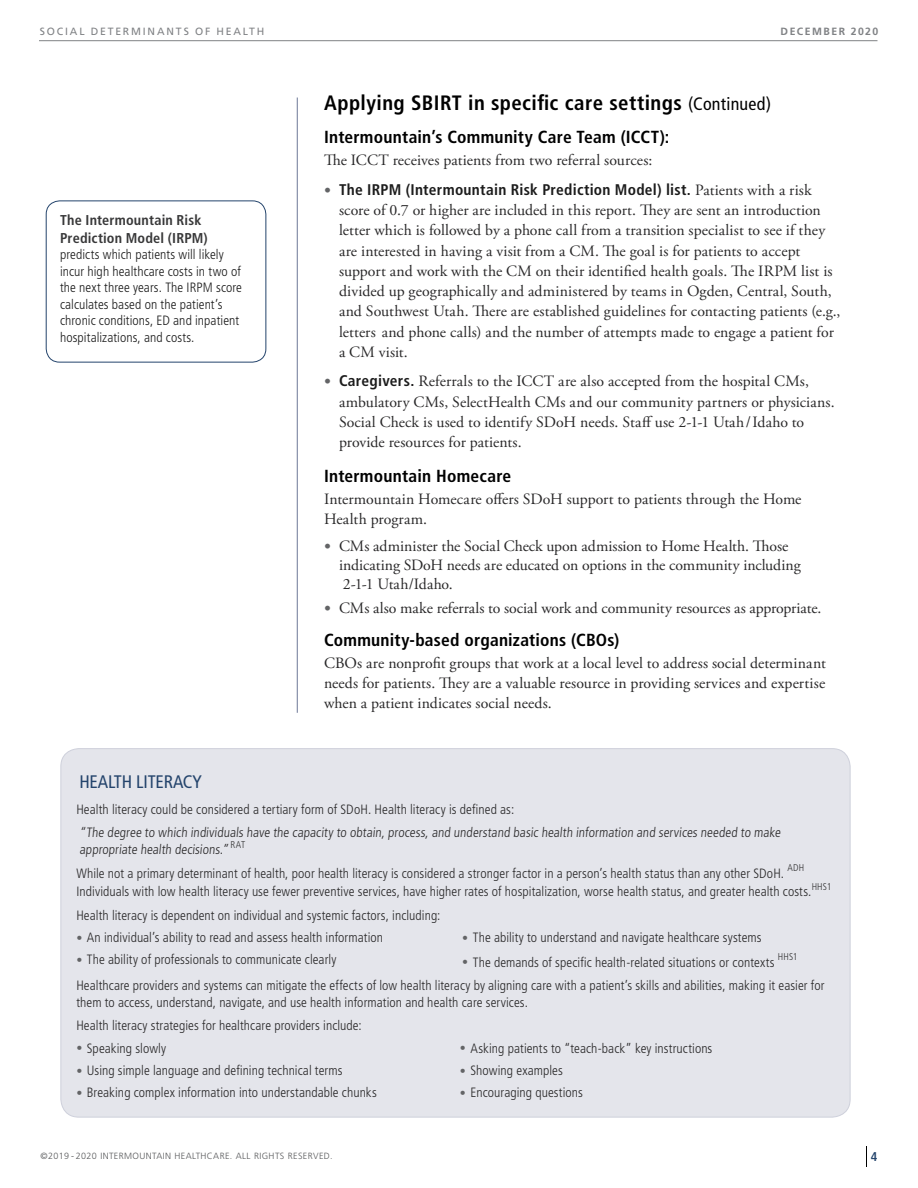
<style>
.page{position:relative;width:918px;height:1188px;background:#fff}
.page>*{position:absolute;margin:0;border:0;box-sizing:border-box;transform-origin:0 0}
.main_head_3{font:700 condensed 20.85px "Frutiger LT Std";letter-spacing:.02em;color:#000}
.side_bar_head_1{font:condensed 18.15px "Frutiger LT Std";letter-spacing:-.01em;color:#24446c}
.main_head_3-2{font:700 condensed 17.4px "Frutiger LT Std";letter-spacing:.015em;color:#000}
.main_body_text{font:15.75px/20.2px "Adobe Garamond Pro";letter-spacing:.005em;color:#292829}
.t1{font:700 condensed 15.45px "Frutiger LT Std";letter-spacing:.015em;color:#1c1c1c}
.table_main_text{font:700 condensed 14.25px/17.2px "Frutiger LT Std";letter-spacing:.01em;color:#383839}
.side_bar_main_body_t{font:300 condensed 13.5px/16.8px "Frutiger LT Std";letter-spacing:.005em;color:#292829}
.table_main_text-2{font:300 condensed 13.5px/16.5px "Frutiger LT Std";letter-spacing:.005em;color:#1c1c1c}
.t2{font:700 condensed 12.75px "Frutiger LT Std";color:#24446c}
.t3{font:10.5px "Frutiger LT Std";letter-spacing:.175em;color:#808285}
.t4{font:700 10.5px "Frutiger LT Std";letter-spacing:.145em;color:#808285}
.side_bar_main_body_t-2{font:300 condensed 9.75px "Frutiger LT Std";letter-spacing:.015em;color:#333334}
.t5{font:300 9px "Frutiger LT Std";letter-spacing:.04em;color:#58595b}
.s1{font-weight:400;font-size:18px}
.s2{font-size:14.1px;color:#636466}
.s3{font-family:"Adobe Garamond Pro";font-weight:400;font-stretch:normal;font-size:15.75px;color:#292829}
.s4{font-family:"Frutiger LT Std";font-weight:700;font-stretch:condensed;font-size:14.1px;color:#636466}
.s5{font-family:"Frutiger LT Std";font-weight:700;font-stretch:condensed;font-size:15.45px;color:#1c1c1c}
.s6{font-size:12px;color:#636466}
</style>
<div class="page">
<hr style="left:39px;top:40px;width:839px;height:1px;background:#808285">
<svg style="left:866px;top:1146px;width:1px;height:21px"></svg>
<div style="left:61px;top:749px;width:789px;height:368px;background:#e4e5eb;border-radius:18px"></div>
<div style="left:46px;top:201px;width:220px;height:162px;border:1px solid #24446c;border-radius:14px"></div>
<hr style="left:297px;top:98px;width:1px;height:615px;background:#6d7796">
<p class="t3" style="left:40px;top:25px;width:226px">SOCIAL DETERMINANTS OF HEALTH</p>
<p class="t4" style="left:781px;top:25px;width:99px">DECEMBER 2020</p>
<p class="table_main_text" style="left:60px;top:212px;width:149px">The Intermountain Risk<br>Prediction Model (IRPM)</p>
<p class="table_main_text-2" style="left:60px;top:246px;width:183px">predicts which patients will likely incur high healthcare costs in two of the next three years. The IRPM score calculates based on the patient’s chronic conditions, ED and inpatient hospitalizations, and costs.</p>
<p class="main_head_3" style="left:324px;top:91px;width:449px">Applying SBIRT in specific care settings <span class="s1">(Continued)</span></p>
<p class="main_head_3-2" style="left:324px;top:127px;width:347px">Intermountain’s Community Care Team (ICCT):</p>
<p class="main_body_text" style="left:324px;top:151px;width:330px">The ICCT receives patients from two referral sources:</p>
<p class="t1" style="left:324px;top:180px;width:489px"><span class="s2">•</span> The IRPM (Intermountain Risk Prediction Model) list. <span class="s3">Patients with a risk</span></p>
<p class="main_body_text" style="left:339px;top:201px;width:503px">score of 0.7 or higher are included in this report. They are sent an introduction letter which is followed by a phone call from a transition specialist to see if they are interested in having a visit from a CM. The goal is for patients to accept support and work with the CM on their identified health goals. The IRPM list is divided up geographically and administered by teams in Ogden, Central, South, and Southwest Utah. There are established guidelines for contacting patients (e.g., letters and phone calls) and the number of attempts made to engage a patient for a CM visit.</p>
<p class="main_body_text" style="left:339px;top:372px;width:497px;text-indent:-15px"><span class="s4">•</span> <span class="s5">Caregivers.</span> Referrals to the ICCT are also accepted from the hospital CMs, ambulatory CMs, SelectHealth CMs and our community partners or physicians.<br>Social Check is used to identify SDoH needs. Staff use 2-1-1 Utah/Idaho to provide resources for patients.</p>
<p class="main_head_3-2" style="left:324px;top:465px;width:189px">Intermountain Homecare</p>
<p class="main_body_text" style="left:324px;top:489px;width:479px">Intermountain Homecare offers SDoH support to patients through the Home<br>Health program.</p>
<p class="main_body_text" style="left:339px;top:537px;width:463px;line-height:18.8px;text-indent:-15px"><span class="s4">•</span> CMs administer the Social Check upon admission to Home Health. Those indicating SDoH needs are educated on options in the community including<br>2-1-1 Utah/Idaho.</p>
<p class="main_body_text" style="left:324px;top:599px;width:499px"><span class="s4">•</span> CMs also make referrals to social work and community resources as appropriate.</p>
<p class="main_head_3-2" style="left:324px;top:629px;width:297px">Community-based organizations (CBOs)</p>
<p class="main_body_text" style="left:324px;top:653px;width:503px;text-align:justify">CBOs are nonprofit groups that work at a local level to address social determinant needs for patients. They are a valuable resource in providing services and expertise when a patient indicates social needs.</p>
<p class="side_bar_head_1" style="left:79px;top:771px;width:124px">HEALTH LITERACY</p>
<p class="side_bar_main_body_t" style="left:76px;top:802px;width:439px">Health literacy could be considered a tertiary form of SDoH. Health literacy is defined as:</p>
<p class="side_bar_main_body_t" style="left:80px;top:825px;width:704px">“The degree to which individuals have the capacity to obtain, process, and understand basic health information and services needed to make appropriate health decisions.”</p>
<p class="side_bar_main_body_t-2" style="left:230px;top:839px;width:16px">RAT</p>
<p class="side_bar_main_body_t" style="left:76px;top:865px;width:709px">While not a primary determinant of health, poor health literacy is considered a stronger factor in a person’s health status than any other SDoH.</p>
<p class="side_bar_main_body_t-2" style="left:787px;top:862px;width:18px">ADH</p>
<p class="side_bar_main_body_t" style="left:76px;top:883px;width:737px">Individuals with low health literacy use fewer preventive services, have higher rates of hospitalization, worse health status, and greater health costs.</p>
<p class="side_bar_main_body_t-2" style="left:812px;top:881px;width:21px">HHS1</p>
<p class="side_bar_main_body_t" style="left:76px;top:907px;width:366px">Health literacy is dependent on individual and systemic factors, including:</p>
<p class="side_bar_main_body_t" style="left:76px;top:929px;width:308px"><span class="s6">•</span> An individual’s ability to read and assess health information</p>
<p class="side_bar_main_body_t" style="left:76px;top:951px;width:262px"><span class="s6">•</span> The ability of professionals to communicate clearly</p>
<p class="side_bar_main_body_t" style="left:462px;top:929px;width:301px"><span class="s6">•</span> The ability to understand and navigate healthcare systems</p>
<p class="side_bar_main_body_t" style="left:462px;top:954px;width:314px"><span class="s6">•</span> The demands of specific health-related situations or contexts</p>
<p class="side_bar_main_body_t-2" style="left:778px;top:951px;width:21px">HHS1</p>
<p class="side_bar_main_body_t" style="left:76px;top:977px;width:750px">Healthcare providers and systems can mitigate the effects of low health literacy by aligning care with a patient’s skills and abilities, making it easier for them to access, understand, navigate, and use health information and health care services.</p>
<p class="side_bar_main_body_t" style="left:76px;top:1017px;width:287px">Health literacy strategies for healthcare providers include:</p>
<p class="side_bar_main_body_t" style="left:76px;top:1040px;width:91px"><span class="s6">•</span> Speaking slowly</p>
<p class="side_bar_main_body_t" style="left:76px;top:1062px;width:268px"><span class="s6">•</span> Using simple language and defining technical terms</p>
<p class="side_bar_main_body_t" style="left:76px;top:1084px;width:302px"><span class="s6">•</span> Breaking complex information into understandable chunks</p>
<p class="side_bar_main_body_t" style="left:460px;top:1040px;width:254px"><span class="s6">•</span> Asking patients to “teach-back” key instructions</p>
<p class="side_bar_main_body_t" style="left:460px;top:1062px;width:104px"><span class="s6">•</span> Showing examples</p>
<p class="side_bar_main_body_t" style="left:460px;top:1084px;width:124px"><span class="s6">•</span> Encouraging questions</p>
<p class="t5" style="left:40px;top:1151px;width:294px">©2019 - 2020 INTERMOUNTAIN HEALTHCARE. ALL RIGHTS RESERVED.</p>
<p class="t2" style="left:871px;top:1149px;width:8px">4</p>
</div>
